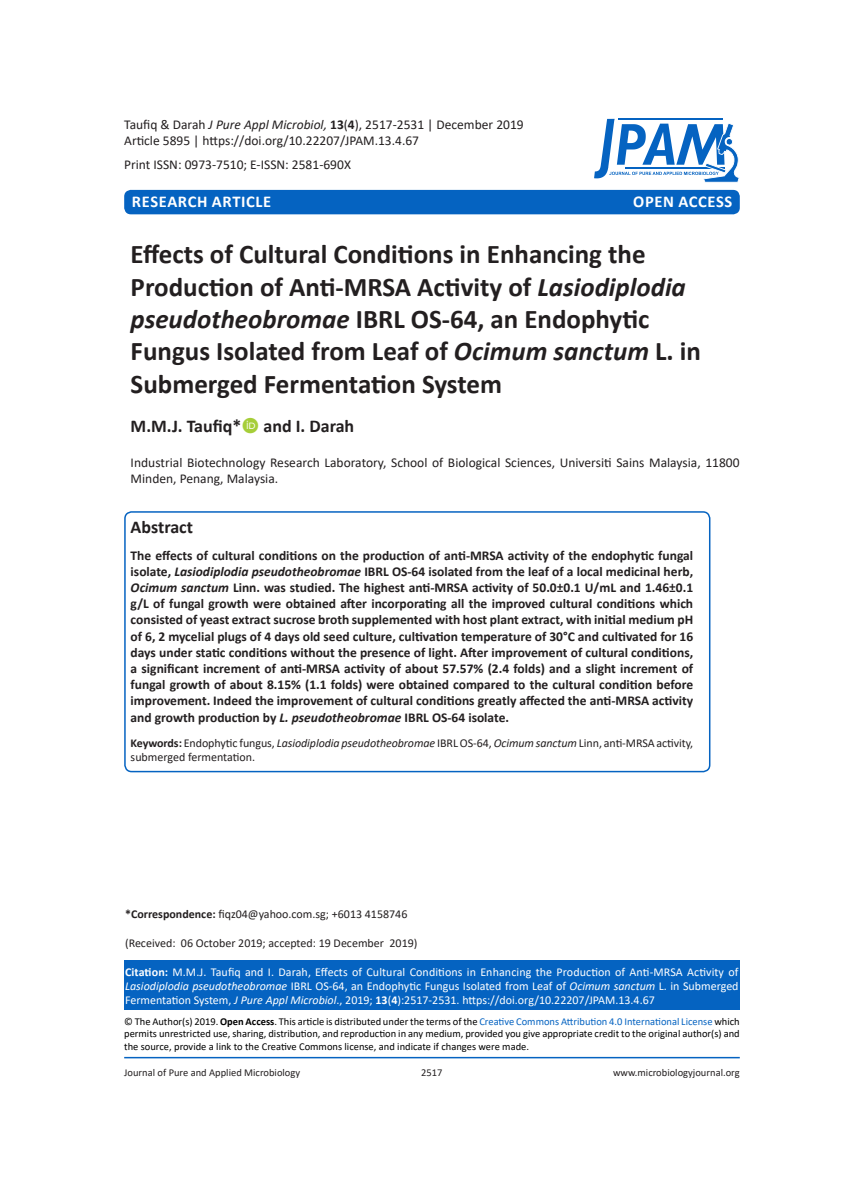
<style>
.page{position:relative;width:864px;height:1188px;background:#fff}
.page>*{position:absolute;margin:0;border:0;box-sizing:border-box;transform-origin:0 0}
.JPAM_Heading{font:700 27px/32.4px "Calibri";color:#231f20}
.JPAM_Author_Name{font:700 18px "Calibri";color:#231f20}
.JPAM_ABSTRACT{font:700 18px "Calibri";color:#231f20}
.t1{font:700 16.5px "Calibri";letter-spacing:.04em;color:#fff}
.JPAM_ABSTRACT-2{font:700 13.5px/16.2px "Calibri";color:#231f20;text-align:justify}
.JPAM_Adds___Keys{font:13.5px/16.2px "Calibri";color:#231f20}
.JPAM_Body_text{font:12px/14.4px "Calibri";color:#fff;text-align:justify}
.JPAM_ABSTRACT-3{font:12px/14.4px "Calibri";letter-spacing:-.005em;color:#231f20}
.JPAM_Body_text-2{font:12px "Calibri";color:#231f20}
.Body_text{font:10.5px/12.6px "Calibri";color:#000;text-align:justify}
.t2{font:10.5px "Calibri";color:#231f20}
.s1{font-style:italic}
.s2{font-weight:700}
.s3{color:#0563c1}
</style>
<div class="page">
<div style="left:124px;top:961px;width:616px;height:49px;background:#0563c1"></div>
<hr style="left:124px;top:1057px;width:616px;height:1px;background:#0563c1">
<div style="left:124px;top:190px;width:616px;height:24px;background:#0563c1;border-radius:7px"></div>
<svg style="left:594px;top:119px;width:145px;height:64px"></svg>
<div style="left:124px;top:511px;width:586px;height:261px;border:2px solid #0563c1;border-radius:7px"></div>
<p class="JPAM_Adds___Keys" style="left:124px;top:116px;width:401px">Taufiq &amp; Darah <span class="s1">J Pure Appl Microbiol,</span> <span class="s2">13</span>(<span class="s2">4</span>), 2517-2531 | December 2019</p>
<p class="JPAM_Adds___Keys" style="left:124px;top:132px;width:296px">Article 5895 | https://doi.org/10.22207/JPAM.13.4.67</p>
<p class="JPAM_Adds___Keys" style="left:124px;top:156px;width:228px">Print ISSN: 0973-7510; E-ISSN: 2581-690X</p>
<p class="t1" style="left:132px;top:189px;width:141px">RESEARCH ARTICLE</p>
<p class="t1" style="left:633px;top:189px;width:101px">OPEN ACCESS</p>
<p class="JPAM_Heading" style="left:131px;top:238px;width:572px">Effects of Cultural Conditions in Enhancing the Production of Anti-MRSA Activity of <span class="s1">Lasiodiplodia pseudotheobromae</span> IBRL OS-64, an Endophytic Fungus Isolated from Leaf of <span class="s1">Ocimum sanctum</span> L. in Submerged Fermentation System</p>
<p class="JPAM_Author_Name" style="left:131px;top:414px;width:225px">M.M.J. Taufiq* and I. Darah</p>
<p class="JPAM_Adds___Keys" style="left:131px;top:454px;width:611px">Industrial Biotechnology Research Laboratory, School of Biological Sciences, Universiti Sains Malaysia, 11800<br>Minden, Penang, Malaysia.</p>
<p class="JPAM_ABSTRACT" style="left:131px;top:514px;width:64px">Abstract</p>
<p class="JPAM_ABSTRACT-2" style="left:131px;top:547px;width:564px">The effects of cultural conditions on the production of anti-MRSA activity of the endophytic fungal isolate, <span class="s1">Lasiodiplodia pseudotheobromae</span> IBRL OS-64 isolated from the leaf of a local medicinal herb, <span class="s1">Ocimum sanctum</span> Linn. was studied. The highest anti-MRSA activity of 50.0±0.1 U/mL and 1.46±0.1 g/L of fungal growth were obtained after incorporating all the improved cultural conditions which consisted of yeast extract sucrose broth supplemented with host plant extract, with initial medium pH of 6, 2 mycelial plugs of 4 days old seed culture, cultivation temperature of 30°C and cultivated for 16 days under static conditions without the presence of light. After improvement of cultural conditions, a significant increment of anti-MRSA activity of about 57.57% (2.4 folds) and a slight increment of fungal growth of about 8.15% (1.1 folds) were obtained compared to the cultural condition before improvement. Indeed the improvement of cultural conditions greatly affected the anti-MRSA activity and growth production by <span class="s1">L. pseudotheobromae</span> IBRL OS-64 isolate.</p>
<p class="JPAM_ABSTRACT-3" style="left:131px;top:735px;width:564px"><span class="s2">Keywords:</span> Endophytic fungus, <span class="s1">Lasiodiplodia pseudotheobromae</span> IBRL OS-64, <span class="s1">Ocimum sanctum</span> Linn, anti-MRSA activity, submerged fermentation.</p>
<p class="JPAM_Body_text-2" style="left:125px;top:906px;width:284px"><span class="s2">*Correspondence:</span> fiqz04@yahoo.com.sg; +6013 4158746</p>
<p class="JPAM_Body_text-2" style="left:125px;top:934px;width:294px">(Received: 06 October 2019; accepted: 19 December 2019)</p>
<p class="JPAM_Body_text" style="left:125px;top:964px;width:615px"><span class="s2">Citation:</span> M.M.J. Taufiq and I. Darah, Effects of Cultural Conditions in Enhancing the Production of Anti-MRSA Activity of <span class="s1">Lasiodiplodia pseudotheobromae</span> IBRL OS-64, an Endophytic Fungus Isolated from Leaf of <span class="s1">Ocimum sanctum</span> L. in Submerged Fermentation System, <span class="s1">J Pure Appl Microbiol</span>., 2019; <span class="s2">13</span>(<span class="s2">4</span>):2517-2531. https://doi.org/10.22207/JPAM.13.4.67</p>
<p class="Body_text" style="left:124px;top:1015px;width:617px">© The Author(s) 2019. <span class="s2">Open Access</span>. This article is distributed under the terms of the <span class="s3">Creative Commons Attribution 4.0 International License</span> which permits unrestricted use, sharing, distribution, and reproduction in any medium, provided you give appropriate credit to the original author(s) and the source, provide a link to the Creative Commons license, and indicate if changes were made.</p>
<p class="t2" style="left:124px;top:1065px;width:177px">Journal of Pure and Applied Microbiology</p>
<p class="t2" style="left:421px;top:1065px;width:23px">2517</p>
<p class="t2" style="left:613px;top:1065px;width:128px">www.microbiologyjournal.org</p>
</div>
